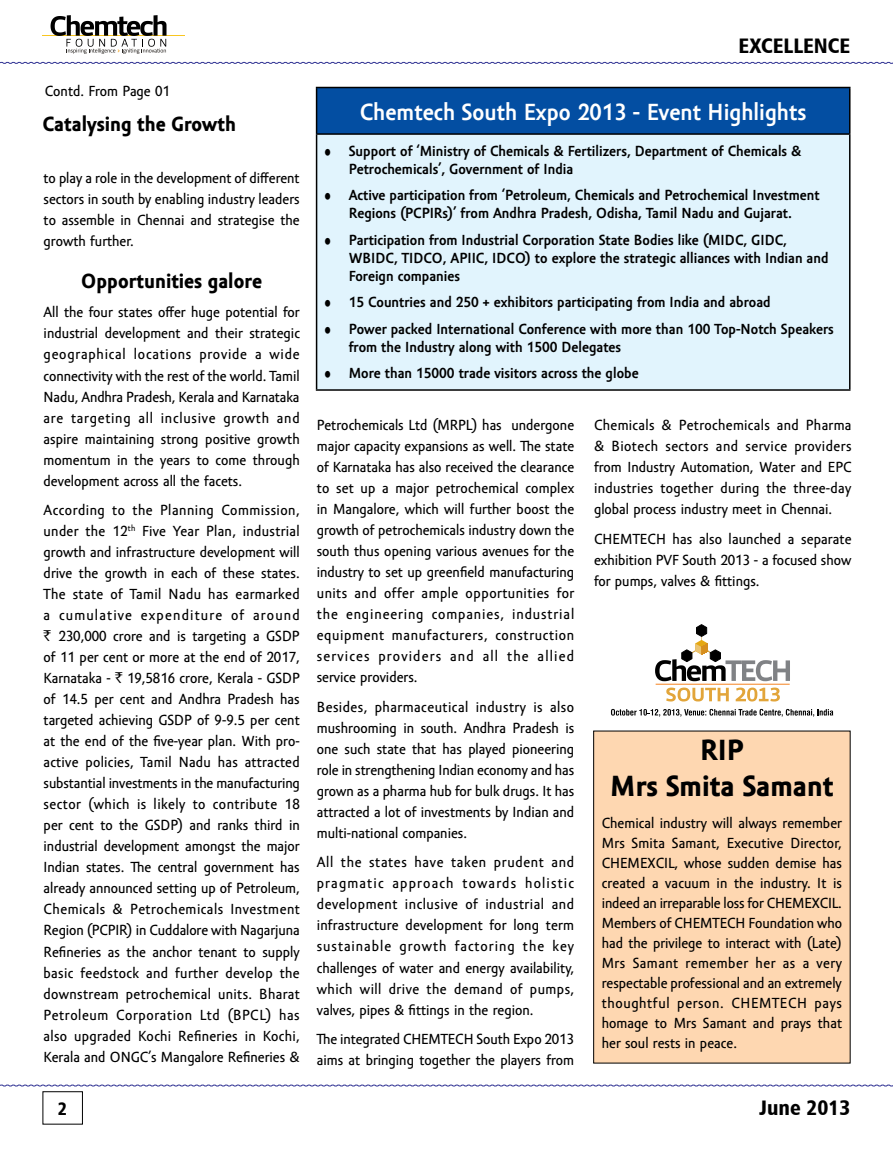
<style>
.page{position:relative;width:893px;height:1149px;background:#fff}
.page>*{position:absolute;margin:0;border:0;box-sizing:border-box;transform-origin:0 0}
.t1{font:700 30px/36px "Amor Sans Text Pro";color:#000;text-align:center}
.t2{font:700 24px "Amor Sans Pro";color:#fff}
.t3{font:700 21px "Amor Sans Text Pro";color:#000}
.t4{font:21px "Humanist 777 BT Black Condensed B";color:#000}
.t5{font:18px "Humanist 777 BT Black Condensed B";color:#000}
.t6{font:15px/21px "Amor Sans Text Pro";color:#000;text-align:justify}
.t7{font:700 15px/18px "Amor Sans Pro";color:#000}
.s1{font-family:"Rupee Foradian"}
</style>
<div class="page">
<div style="left:43px;top:1090px;width:40px;height:34px;border:1px solid #000"></div>
<svg style="left:0;top:1084px;width:893px;height:2px"></svg>
<svg style="left:0;top:62px;width:893px;height:2px;background:#8e8fc3"></svg>
<hr style="left:43px;top:35px;width:142px;height:1px;background:#f9c620">
<svg style="left:51px;top:15px;width:116px;height:39px"></svg>
<div style="left:317px;top:87px;width:533px;height:47px;background:#034ea2"></div>
<div style="left:317px;top:134px;width:533px;height:256px;background:#e1f4fd"></div>
<hr style="left:316px;top:87px;width:535px;height:1px;background:#000">
<hr style="left:316px;top:88px;width:1px;height:45px;background:#000">
<hr style="left:849px;top:88px;width:1px;height:45px;background:#000">
<hr style="left:316px;top:133px;width:535px;height:2px;background:#000">
<hr style="left:316px;top:135px;width:1px;height:254px;background:#000">
<hr style="left:849px;top:135px;width:1px;height:254px;background:#000">
<hr style="left:316px;top:389px;width:535px;height:1px;background:#000">
<svg style="left:655px;top:624px;width:135px;height:57px"></svg>
<svg style="left:666px;top:687px;width:63px;height:14px"></svg>
<svg style="left:736px;top:687px;width:44px;height:14px"></svg>
<hr style="left:656px;top:683px;width:134px;height:1px;background:#f58220">
<svg style="left:611px;top:708px;width:222px;height:8px"></svg>
<div style="left:593px;top:730px;width:257px;height:333px;background:#fed7b1"></div>
<p class="t6" style="left:45px;top:81px;width:127px">Contd. From Page 01</p>
<h3 class="t3" style="left:43px;top:113px;width:195px">Catalysing the Growth</h3>
<p class="t6" style="left:44px;top:167px;width:258px">to play a role in the development of different sectors in south by enabling industry leaders to assemble in Chennai and strategise the growth further.</p>
<h3 class="t3" style="left:81px;top:270px;width:182px">Opportunities galore</h3>
<p class="t6" style="left:44px;top:302px;width:258px">All the four states offer huge potential for industrial development and their strategic geographical locations provide a wide connectivity with the rest of the world. Tamil Nadu, Andhra Pradesh, Kerala and Karnataka are targeting all inclusive growth and aspire maintaining strong positive growth momentum in the years to come through development across all the facets.</p>
<p class="t6" style="left:44px;top:500px;width:258px">According to the Planning Commission, under the 12<sup>th</sup> Five Year Plan, industrial growth and infrastructure development will drive the growth in each of these states.<br>The state of Tamil Nadu has earmarked a cumulative expenditure of around <span class="s1">`</span> 230,000 crore and is targeting a GSDP of 11 per cent or more at the end of 2017, Karnataka - <span class="s1">`</span> 19,5816 crore, Kerala - GSDP of 14.5 per cent and Andhra Pradesh has targeted achieving GSDP of 9-9.5 per cent at the end of the five-year plan. With pro&shy;active policies, Tamil Nadu has attracted substantial investments in the manufacturing sector (which is likely to contribute 18 per cent to the GSDP) and ranks third in industrial development amongst the major Indian states. The central government has already announced setting up of Petroleum, Chemicals &amp; Petrochemicals Investment Region (PCPIR) in Cuddalore with Nagarjuna Refineries as the anchor tenant to supply basic feedstock and further develop the downstream petrochemical units. Bharat Petroleum Corporation Ltd (BPCL) has also upgraded Kochi Refineries in Kochi, Kerala and ONGC’s Mangalore Refineries &amp;</p>
<p class="t5" style="left:58px;top:1096px;width:11px">2</p>
<h3 class="t4" style="left:738px;top:32px;width:114px">EXCELLENCE</h3>
<h2 class="t2" style="left:360px;top:98px;width:448px">Chemtech South Expo 2013 - Event Highlights</h2>
<p class="t7" style="left:349px;top:142px;width:454px;text-indent:-24px">• Support of ‘Ministry of Chemicals &amp; Fertilizers, Department of Chemicals &amp;<br>Petrochemicals’, Government of India</p>
<p class="t7" style="left:325px;top:186px;width:496px;text-align:center">• Active participation from ‘Petroleum, Chemicals and Petrochemical Investment<br>Regions (PCPIRs)’ from Andhra Pradesh, Odisha, Tamil Nadu and Gujarat.</p>
<p class="t7" style="left:349px;top:231px;width:481px;text-indent:-24px">• Participation from Industrial Corporation State Bodies like (MIDC, GIDC,<br>WBIDC, TIDCO, APIIC, IDCO) to explore the strategic alliances with Indian and<br>Foreign companies</p>
<p class="t7" style="left:325px;top:293px;width:447px">• 15 Countries and 250 + exhibitors participating from India and abroad</p>
<p class="t7" style="left:349px;top:320px;width:487px;text-indent:-24px">• Power packed International Conference with more than 100 Top-Notch Speakers from the Industry along with 1500 Delegates</p>
<p class="t7" style="left:325px;top:364px;width:316px">• More than 15000 trade visitors across the globe</p>
<p class="t6" style="left:317px;top:415px;width:259px">Petrochemicals Ltd (MRPL) has undergone major capacity expansions as well. The state of Karnataka has also received the clearance to set up a major petrochemical complex in Mangalore, which will further boost the growth of petrochemicals industry down the south thus opening various avenues for the industry to set up greenfield manufacturing units and offer ample opportunities for the engineering companies, industrial equipment manufacturers, construction services providers and all the allied service providers.</p>
<p class="t6" style="left:317px;top:696px;width:259px">Besides, pharmaceutical industry is also mushrooming in south. Andhra Pradesh is one such state that has played pioneering role in strengthening Indian economy and has grown as a pharma hub for bulk drugs. It has attracted a lot of investments by Indian and multi-national companies.</p>
<p class="t6" style="left:317px;top:852px;width:259px">All the states have taken prudent and pragmatic approach towards holistic development inclusive of industrial and infrastructure development for long term sustainable growth factoring the key challenges of water and energy availability, which will drive the demand of pumps, valves, pipes &amp; fittings in the region.</p>
<p class="t6" style="left:317px;top:1028px;width:259px">The integrated CHEMTECH South Expo 2013 aims at bringing together the players from</p>
<p class="t6" style="left:594px;top:415px;width:259px">Chemicals &amp; Petrochemicals and Pharma &amp; Biotech sectors and service providers from Industry Automation, Water and EPC industries together during the three-day global process industry meet in Chennai.</p>
<p class="t6" style="left:594px;top:528px;width:259px">CHEMTECH has also launched a separate exhibition PVF South 2013 - a focused show for pumps, valves &amp; fittings.</p>
<h1 class="t1" style="left:610px;top:732px;width:225px">RIP<br>Mrs Smita Samant</h1>
<p class="t6" style="left:602px;top:813px;width:242px;line-height:20px">Chemical industry will always remember Mrs Smita Samant, Executive Director, CHEMEXCIL, whose sudden demise has created a vacuum in the industry. It is indeed an irreparable loss for CHEMEXCIL.<br>Members of CHEMTECH Foundation who had the privilege to interact with (Late)<br>Mrs Samant remember her as a very respectable professional and an extremely thoughtful person. CHEMTECH pays homage to Mrs Samant and prays that her soul rests in peace.</p>
<h3 class="t4" style="left:759px;top:1093px;width:93px">June 2013</h3>
</div>
